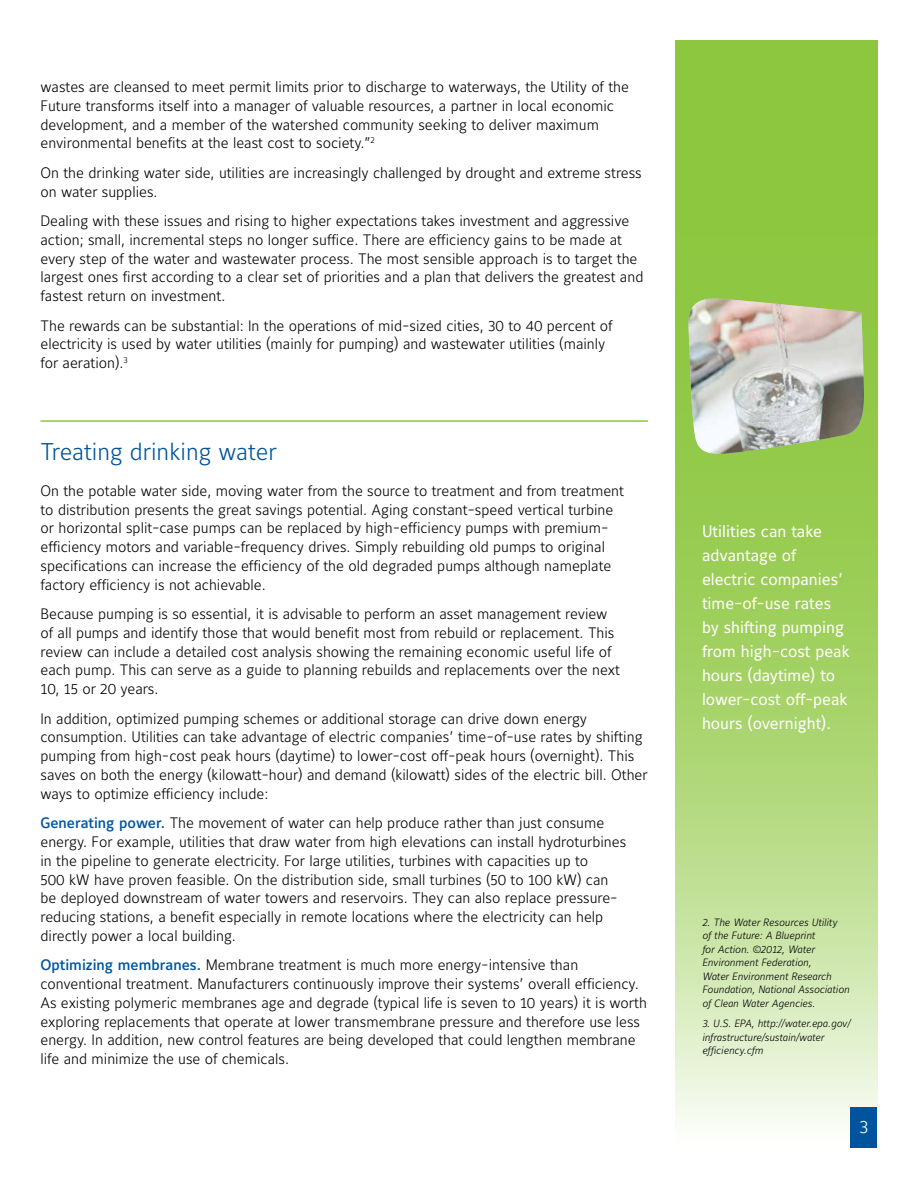
<style>
.page{position:relative;width:918px;height:1188px;background:#fff}
.page>*{position:absolute;margin:0;border:0;box-sizing:border-box;transform-origin:0 0}
.t1{font:24px "Maurea Light Lf";color:#00549e}
.t2{font:18px "Maurea Light Lf";color:#fff}
.t3{font:16.5px/24px "Maurea Regular Lf";color:#fff}
.t4{font:15px/18.8px "Maurea Light Lf";color:#000}
.t5{font:10.5px/13.5px "Maurea Light Italic Lf";color:#000}
.s1{font-family:"Maurea Medium Lf";color:#00549e}
</style>
<div class="page">
<svg style="left:675px;top:40px;width:203px;height:1086px;background:#abd572"></svg>
<div style="left:850px;top:1107px;width:28px;height:41px;background:#00549e"></div>
<hr style="left:40px;top:420px;width:608px;height:2px;background:#8dc63f">
<div style="left:687px;top:297px;width:180px;height:162px;background:#91c946"></div>
<img style="left:688px;top:299px;width:176px;height:157px">
<p class="t4" style="left:40px;top:78px;width:590px">wastes are cleansed to meet permit limits prior to discharge to waterways, the Utility of the Future transforms itself into a manager of valuable resources, a partner in local economic development, and a member of the watershed community seeking to deliver maximum environmental benefits at the least cost to society.”<sup>2</sup></p>
<p class="t4" style="left:41px;top:164px;width:603px">On the drinking water side, utilities are increasingly challenged by drought and extreme stress on water supplies.</p>
<p class="t4" style="left:41px;top:212px;width:604px">Dealing with these issues and rising to higher expectations takes investment and aggressive action; small, incremental steps no longer suffice. There are efficiency gains to be made at every step of the water and wastewater process. The most sensible approach is to target the largest ones first according to a clear set of priorities and a plan that delivers the greatest and fastest return on investment.</p>
<p class="t4" style="left:41px;top:317px;width:574px">The rewards can be substantial: In the operations of mid-sized cities, 30 to 40 percent of electricity is used by water utilities (mainly for pumping) and wastewater utilities (mainly for aeration).<sup>3</sup></p>
<h1 class="t1" style="left:40px;top:438px;width:238px">Treating drinking water</h1>
<p class="t4" style="left:40px;top:482px;width:585px">On the potable water side, moving water from the source to treatment and from treatment to distribution presents the great savings potential. Aging constant-speed vertical turbine or horizontal split-case pumps can be replaced by high-efficiency pumps with premium&shy;efficiency motors and variable-frequency drives. Simply rebuilding old pumps to original specifications can increase the efficiency of the old degraded pumps although nameplate factory efficiency is not achievable.</p>
<p class="t4" style="left:40px;top:605px;width:581px">Because pumping is so essential, it is advisable to perform an asset management review of all pumps and identify those that would benefit most from rebuild or replacement. This review can include a detailed cost analysis showing the remaining economic useful life of each pump. This can serve as a guide to planning rebuilds and replacements over the next 10, 15 or 20 years.</p>
<p class="t4" style="left:40px;top:710px;width:609px">In addition, optimized pumping schemes or additional storage can drive down energy consumption. Utilities can take advantage of electric companies’ time-of-use rates by shifting pumping from high-cost peak hours (daytime) to lower-cost off-peak hours (overnight). This saves on both the energy (kilowatt-hour) and demand (kilowatt) sides of the electric bill. Other ways to optimize efficiency include:</p>
<p class="t4" style="left:40px;top:815px;width:587px"><span class="s1">Generating power.</span> The movement of water can help produce rather than just consume energy. For example, utilities that draw water from high elevations can install hydroturbines in the pipeline to generate electricity. For large utilities, turbines with capacities up to<br>500 kW have proven feasible. On the distribution side, small turbines (50 to 100 kW) can be deployed downstream of water towers and reservoirs. They can also replace pressure&shy;reducing stations, a benefit especially in remote locations where the electricity can help directly power a local building.</p>
<p class="t4" style="left:40px;top:957px;width:608px"><span class="s1">Optimizing membranes.</span> Membrane treatment is much more energy-intensive than conventional treatment. Manufacturers continuously improve their systems’ overall efficiency.<br>As existing polymeric membranes age and degrade (typical life is seven to 10 years) it is worth exploring replacements that operate at lower transmembrane pressure and therefore use less energy. In addition, new control features are being developed that could lengthen membrane life and minimize the use of chemicals.</p>
<p class="t3" style="left:702px;top:520px;width:149px">Utilities can take advantage of electric companies’ time-of-use rates by shifting pumping from high-cost peak hours (daytime) to lower-cost off-peak hours (overnight).</p>
<p class="t5" style="left:702px;top:916px;width:149px">2. The Water Resources Utility<br>of the Future: A Blueprint<br>for Action. ©2012, Water<br>Environment Federation,<br>Water Environment Research<br>Foundation, National Association of Clean Water Agencies.</p>
<p class="t5" style="left:702px;top:1017px;width:150px">3. U.S. EPA, http://water.epa.gov/ infrastructure/sustain/water efficiency.cfm</p>
<p class="t2" style="left:860px;top:1117px;width:10px">3</p>
</div>
